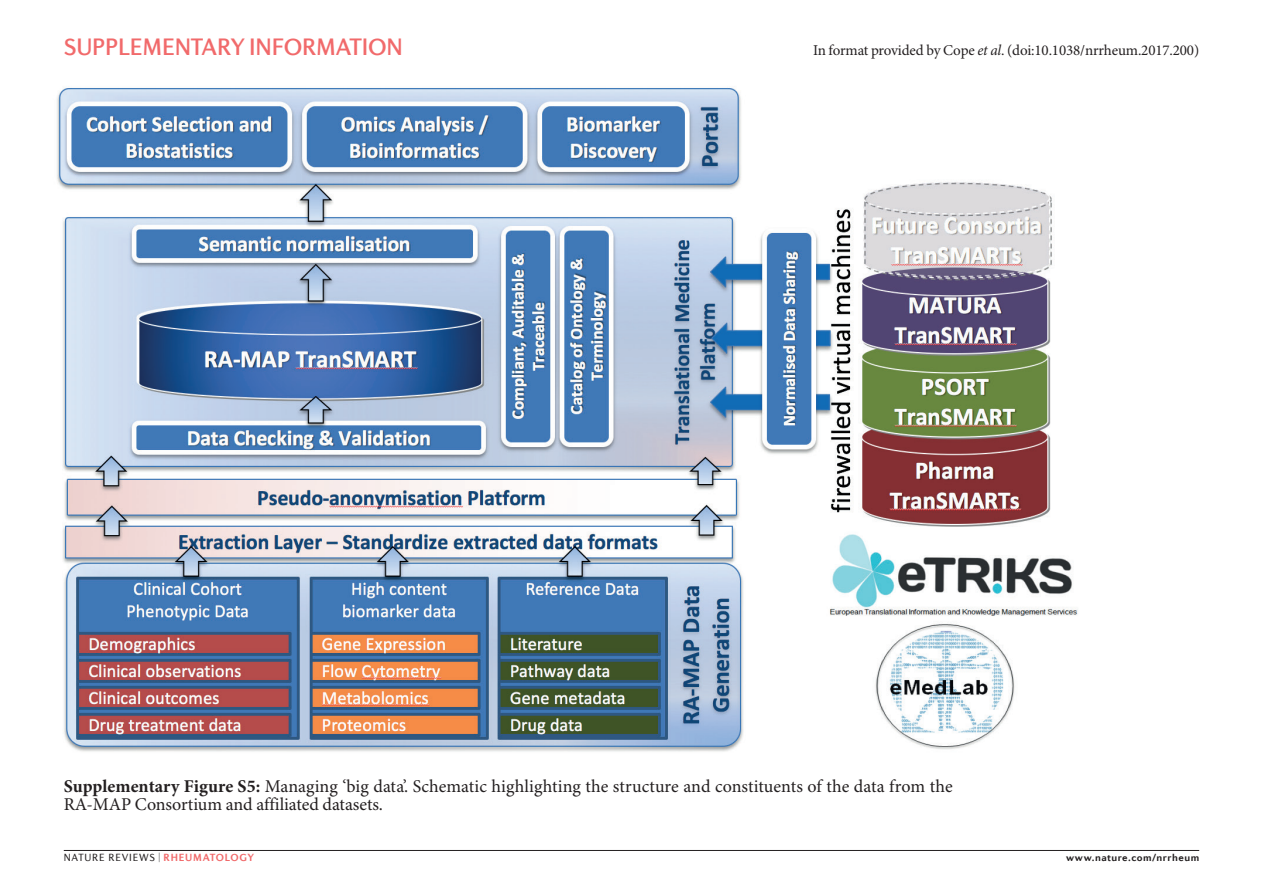
<style>
.page{position:relative;width:1263px;height:893px;background:#fff}
.page>*{position:absolute;margin:0;border:0;box-sizing:border-box;transform-origin:0 0}
.t1{font:500 24px "Diverda Sans Com";letter-spacing:-.01em;color:#f16a6b}
.t2{font:18px/18px "Minion Pro";color:#231f20}
.t3{font:15px "Minion Pro";letter-spacing:-.01em;color:#231f20}
.t4{font:10.5px "Diverda Sans Com";letter-spacing:.075em;color:#231f20}
.t5{font:700 10.5px "Diverda Sans Com";letter-spacing:.045em;color:#231f20}
.s1{font-style:italic}
.s2{font-weight:700}
.s3{font-weight:700;color:#f16a6b}
</style>
<div class="page">
<hr style="left:64px;top:850px;width:1135px;height:1px;background:#231f20">
<img style="left:57px;top:88px;width:1021px;height:664px">
<h1 class="t1" style="left:64px;top:33px;width:341px">SUPPLEMENTARY INFORMATION</h1>
<p class="t3" style="left:813px;top:41px;width:388px">In format provided by Cope <span class="s1">et al</span>. (doi:10.1038/nrrheum.2017.200)</p>
<p class="t2" style="left:64px;top:778px;width:890px"><span class="s2">Supplementary Figure S5:</span> Managing ‘big data’. Schematic highlighting the structure and constituents of the data from the<br>RA-MAP Consortium and affiliated datasets.</p>
<p class="t4" style="left:64px;top:852px;width:192px">NATURE REVIEWS | <span class="s3">RHEUMATOLOGY</span></p>
<p class="t5" style="left:1066px;top:851px;width:135px">www.nature.com/nrrheum</p>
</div>
